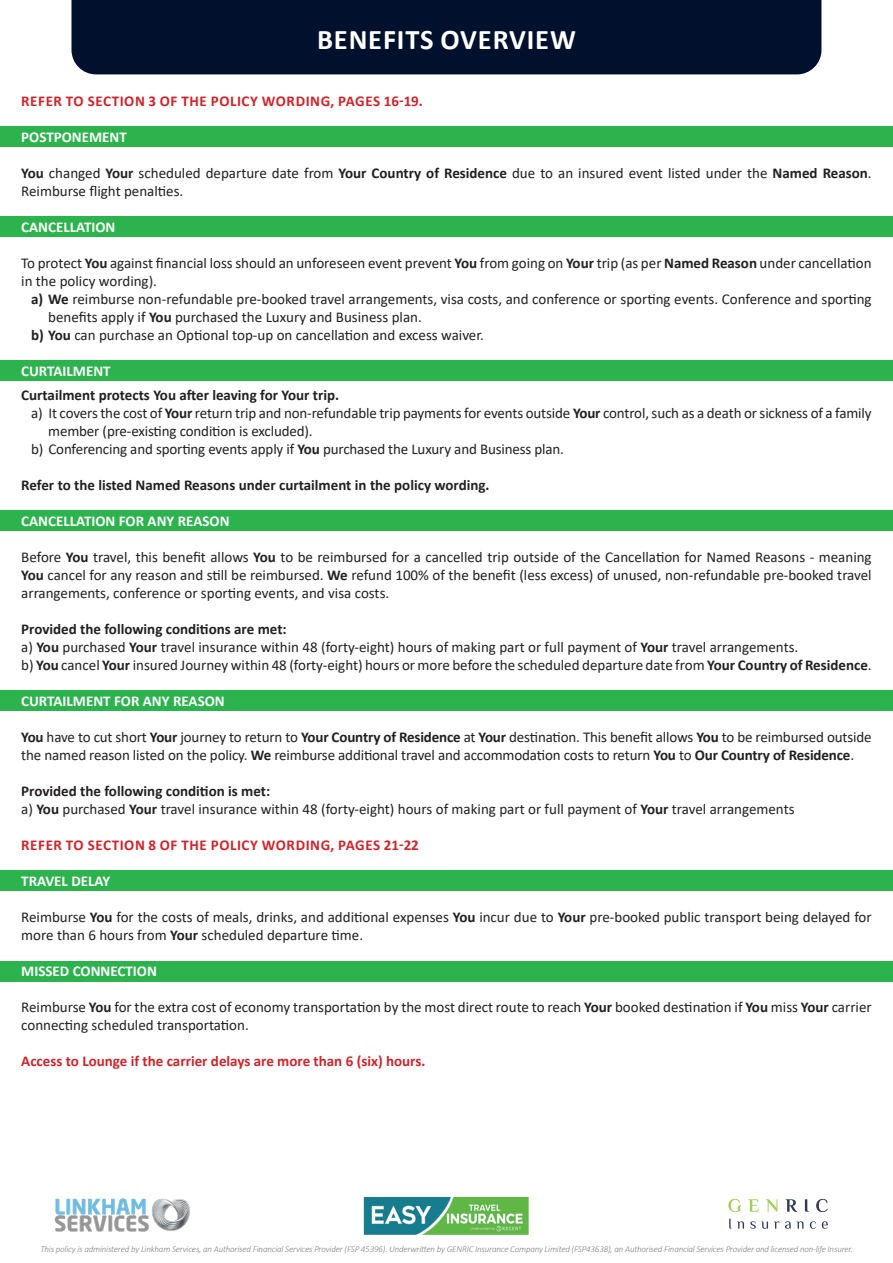
<style>
.page{position:relative;width:893px;height:1263px;background:#fff}
.page>*{position:absolute;margin:0;border:0;box-sizing:border-box;transform-origin:0 0}
.Body_Text{font:700 28.5px "Calibri";letter-spacing:.03em;color:#fff}
.t1{font:15px/18px "Calibri";color:#231f20}
.t2{font:700 15px "Calibri";color:#231f20}
.t3{font:700 15px "Calibri";color:#fff}
.t4{font:700 15px "Calibri";letter-spacing:.025em;color:#d2232a}
.t5{font:700 15px "Calibri";color:#d2232a}
.t6{font:italic 300 9px "Calibri";letter-spacing:-.02em;color:#808285}
.s1{font-weight:700}
</style>
<div class="page">
<svg style="left:728px;top:1199px;width:13px;height:13px"></svg>
<svg style="left:748px;top:1199px;width:11px;height:13px"></svg>
<svg style="left:766px;top:1199px;width:11px;height:13px"></svg>
<svg style="left:786px;top:1199px;width:11px;height:13px"></svg>
<svg style="left:805px;top:1199px;width:4px;height:13px"></svg>
<svg style="left:816px;top:1199px;width:12px;height:13px"></svg>
<svg style="left:729px;top:1219px;width:15px;height:9px"></svg>
<svg style="left:750px;top:1221px;width:18px;height:8px"></svg>
<svg style="left:774px;top:1221px;width:29px;height:8px"></svg>
<svg style="left:810px;top:1221px;width:6px;height:8px"></svg>
<svg style="left:822px;top:1221px;width:6px;height:8px"></svg>
<img style="left:54px;top:1198px;width:136px;height:34px">
<img style="left:363px;top:1196px;width:166px;height:39px">
<div style="left:0;top:961px;width:893px;height:20px;background:#2cb34d"></div>
<div style="left:0;top:870px;width:893px;height:21px;background:#2cb34d"></div>
<div style="left:0;top:690px;width:893px;height:20px;background:#2cb34d"></div>
<div style="left:0;top:510px;width:893px;height:21px;background:#2cb34d"></div>
<div style="left:0;top:360px;width:893px;height:21px;background:#2cb34d"></div>
<div style="left:0;top:217px;width:893px;height:20px;background:#2cb34d"></div>
<div style="left:0;top:126px;width:893px;height:21px;background:#2cb34d"></div>
<div style="left:71px;top:0;width:750px;height:74px;background:#01102d"></div>
<p class="Body_Text" style="left:317px;top:19px;width:260px">BENEFITS OVERVIEW</p>
<p class="t4" style="left:21px;top:90px;width:403px">REFER TO SECTION 3 OF THE POLICY WORDING, PAGES 16-19.</p>
<p class="t3" style="left:21px;top:126px;width:107px">POSTPONEMENT</p>
<p class="t1" style="left:21px;top:164px;width:852px"><span class="s1">You</span> changed <span class="s1">Your</span> scheduled departure date from <span class="s1">Your Country of Residence</span> due to an insured event listed under the <span class="s1">Named Reason</span>.<br>Reimburse flight penalties.</p>
<p class="t3" style="left:21px;top:216px;width:96px">CANCELLATION</p>
<p class="t1" style="left:21px;top:254px;width:852px">To protect <span class="s1">You</span> against financial loss should an unforeseen event prevent <span class="s1">You</span> from going on <span class="s1">Your</span> trip (as per <span class="s1">Named Reason</span> under cancellation in the policy wording).</p>
<p class="t1" style="left:48px;top:290px;width:825px;text-indent:-17px"><span class="s1">a) We</span> reimburse non-refundable pre-booked travel arrangements, visa costs, and conference or sporting events. Conference and sporting benefits apply if <span class="s1">You</span> purchased the Luxury and Business plan.</p>
<p class="t1" style="left:31px;top:326px;width:454px"><span class="s1">b) You</span> can purchase an Optional top-up on cancellation and excess waiver.</p>
<p class="t3" style="left:21px;top:360px;width:91px">CURTAILMENT</p>
<p class="t2" style="left:21px;top:384px;width:319px">Curtailment protects You after leaving for Your trip.</p>
<p class="t1" style="left:48px;top:404px;width:825px;text-indent:-17px">a) It covers the cost of <span class="s1">Your</span> return trip and non-refundable trip payments for events outside <span class="s1">Your</span> control, such as a death or sickness of a family member (pre-existing condition is excluded).</p>
<p class="t1" style="left:31px;top:440px;width:534px">b) Conferencing and sporting events apply if <span class="s1">You</span> purchased the Luxury and Business plan.</p>
<p class="t2" style="left:21px;top:474px;width:470px">Refer to the listed Named Reasons under curtailment in the policy wording.</p>
<p class="t3" style="left:21px;top:510px;width:210px">CANCELLATION FOR ANY REASON</p>
<p class="t1" style="left:21px;top:548px;width:852px;text-align:justify">Before <span class="s1">You</span> travel, this benefit allows <span class="s1">You</span> to be reimbursed for a cancelled trip outside of the Cancellation for Named Reasons - meaning <span class="s1">You</span> cancel for any reason and still be reimbursed. <span class="s1">We</span> refund 100% of the benefit (less excess) of unused, non-refundable pre-booked travel arrangements, conference or sporting events, and visa costs.</p>
<p class="t2" style="left:21px;top:618px;width:267px">Provided the following conditions are met:</p>
<p class="t1" style="left:21px;top:638px;width:779px">a) <span class="s1">You</span> purchased <span class="s1">Your</span> travel insurance within 48 (forty-eight) hours of making part or full payment of <span class="s1">Your</span> travel arrangements.</p>
<p class="t1" style="left:21px;top:656px;width:852px">b) <span class="s1">You</span> cancel <span class="s1">Your</span> insured Journey within 48 (forty-eight) hours or more before the scheduled departure date from <span class="s1">Your Country of Residence</span>.</p>
<p class="t3" style="left:21px;top:690px;width:205px">CURTAILMENT FOR ANY REASON</p>
<p class="t1" style="left:21px;top:728px;width:852px"><span class="s1">You</span> have to cut short <span class="s1">Your</span> journey to return to <span class="s1">Your Country of Residence</span> at <span class="s1">Your</span> destination. This benefit allows <span class="s1">You</span> to be reimbursed outside the named reason listed on the policy. <span class="s1">We</span> reimburse additional travel and accommodation costs to return <span class="s1">You</span> to <span class="s1">Our Country of Residence</span>.</p>
<p class="t2" style="left:21px;top:780px;width:250px">Provided the following condition is met:</p>
<p class="t1" style="left:21px;top:800px;width:775px">a) <span class="s1">You</span> purchased <span class="s1">Your</span> travel insurance within 48 (forty-eight) hours of making part or full payment of <span class="s1">Your</span> travel arrangements</p>
<p class="t4" style="left:21px;top:834px;width:399px">REFER TO SECTION 8 OF THE POLICY WORDING, PAGES 21-22</p>
<p class="t3" style="left:21px;top:870px;width:90px">TRAVEL DELAY</p>
<p class="t1" style="left:21px;top:908px;width:852px">Reimburse <span class="s1">You</span> for the costs of meals, drinks, and additional expenses <span class="s1">You</span> incur due to <span class="s1">Your</span> pre-booked public transport being delayed for more than 6 hours from <span class="s1">Your</span> scheduled departure time.</p>
<p class="t3" style="left:21px;top:960px;width:137px">MISSED CONNECTION</p>
<p class="t1" style="left:21px;top:998px;width:852px">Reimburse <span class="s1">You</span> for the extra cost of economy transportation by the most direct route to reach <span class="s1">Your</span> booked destination if <span class="s1">You</span> miss <span class="s1">Your</span> carrier connecting scheduled transportation.</p>
<p class="t5" style="left:21px;top:1050px;width:406px">Access to Lounge if the carrier delays are more than 6 (six) hours.</p>
<p class="t6" style="left:40px;top:1243px;width:814px">This policy is administered by Linkham Services, an Authorised Financial Services Provider (FSP 45396). Underwritten by GENRIC Insurance Company Limited (FSP43638), an Authorised Financial Services Provider and licensed non-life Insurer.</p>
</div>
